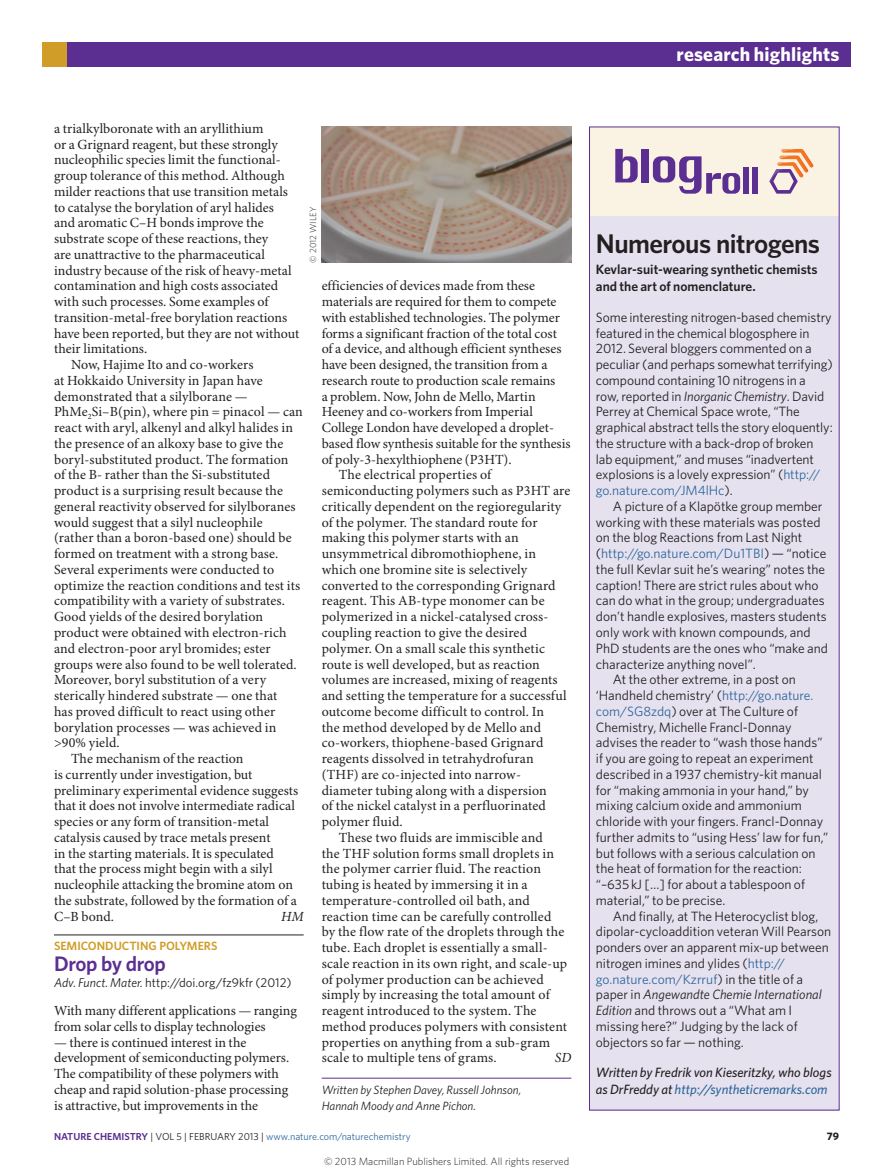
<style>
.page{position:relative;width:893px;height:1174px;background:#fff}
.page>*{position:absolute;margin:0;border:0;box-sizing:border-box;transform-origin:0 0}
.Blogroll_title{font:600 27px "Whitney";letter-spacing:-.02em;color:#231f20}
.Title{font:600 21px "Whitney";letter-spacing:-.02em;color:#5b2e91}
.t1{font:700 19.5px "Whitney";letter-spacing:.01em;color:#fff}
.Body_text{font:13.95px/15.8px "Minion Pro";letter-spacing:.01em;color:#231f20}
.Body_first{font:13.95px/15.8px "Minion Pro";color:#231f20}
.Body_text-2{font:italic 13.95px "Minion Pro";color:#231f20}
.RH_box_body_text{font:13.5px/15.8px "Whitney";color:#231f20}
.RH_box_body_first{font:13.5px/15.8px "Whitney";letter-spacing:-.005em;color:#231f20}
.Author_information{font:italic 500 13.5px/16.5px "Whitney";color:#231f20}
.Blogroll_standfirst{font:600 13.5px/16.5px "Whitney";color:#231f20}
.Journal_DOI_ref{font:12.75px "Whitney";color:#231f20}
.Author_information-2{font:italic 12px/15.8px "Whitney";color:#231f20}
.Subject_w_rule{font:600 12px "Whitney";color:#d09d28}
.t2{font:700 10.8px "Whitney";color:#231f20}
.t3{font:300 10.5px "Whitney";color:#231f20}
.t4{font:10.2px "Whitney";color:#2f679b}
.Picture_credit{font:300 9px "Whitney";color:#231f20}
.s1{font-style:italic}
.s2{color:#2f679b}
.s3{font-weight:600;color:#5b2e91}
.s4{color:#231f20}
</style>
<div class="page">
<div style="left:43px;top:43px;width:807px;height:24px;background:#5b2e91"></div>
<div style="left:43px;top:43px;width:24px;height:24px;background:#d09d28"></div>
<hr style="left:54px;top:934px;width:250px;height:1px;background:#231f20">
<hr style="left:322px;top:1077px;width:249px;height:1px;background:#5b2e91">
<img style="left:322px;top:127px;width:249px;height:136px">
<div style="left:590px;top:127px;width:249px;height:983px;background:#e6e1ef"></div>
<div style="left:589px;top:127px;width:250px;height:89px;background:#faf3e4"></div>
<img style="left:798px;top:172px;width:5px;height:5px">
<img style="left:798px;top:167px;width:10px;height:5px">
<img style="left:798px;top:149px;width:15px;height:18px">
<svg style="left:769px;top:149px;width:29px;height:45px"></svg>
<div style="left:743px;top:167px;width:6px;height:27px;background:#5b2e91"></div>
<div style="left:752px;top:167px;width:6px;height:27px;background:#5b2e91"></div>
<svg style="left:615px;top:149px;width:23px;height:33px"></svg>
<div style="left:642px;top:149px;width:7px;height:33px;background:#5b2e91"></div>
<svg style="left:653px;top:156px;width:87px;height:38px"></svg>
<div style="left:589px;top:127px;width:250px;height:983px;border:1px solid #5b2e91"></div>
<p class="Body_first" style="left:54px;top:121px;width:247px">a trialkylboronate with an aryllithium<br>or a Grignard reagent, but these strongly nucleophilic species limit the functional&shy;group tolerance of this method. Although milder reactions that use transition metals to catalyse the borylation of aryl halides<br>and aromatic C–H bonds improve the substrate scope of these reactions, they<br>are unattractive to the pharmaceutical industry because of the risk of heavy-metal contamination and high costs associated with such processes. Some examples of transition-metal-free borylation reactions have been reported, but they are not without their limitations.</p>
<p class="Body_text" style="left:54px;top:357px;width:250px;text-indent:17px">Now, Hajime Ito and co-workers<br>at Hokkaido University in Japan have demonstrated that a silylborane — PhMe<sub>2</sub>Si–B(pin), where pin = pinacol — can react with aryl, alkenyl and alkyl halides in the presence of an alkoxy base to give the boryl-substituted product. The formation of the B- rather than the Si-substituted product is a surprising result because the general reactivity observed for silylboranes would suggest that a silyl nucleophile (rather than a boron-based one) should be formed on treatment with a strong base.<br>Several experiments were conducted to optimize the reaction conditions and test its compatibility with a variety of substrates.<br>Good yields of the desired borylation product were obtained with electron-rich and electron-poor aryl bromides; ester groups were also found to be well tolerated.<br>Moreover, boryl substitution of a very sterically hindered substrate — one that<br>has proved difficult to react using other borylation processes — was achieved in &gt;90% yield.</p>
<p class="Body_text" style="left:54px;top:751px;width:246px;text-indent:17px">The mechanism of the reaction<br>is currently under investigation, but preliminary experimental evidence suggests that it does not involve intermediate radical species or any form of transition-metal catalysis caused by trace metals present<br>in the starting materials. It is speculated that the process might begin with a silyl nucleophile attacking the bromine atom on the substrate, followed by the formation of a C–B bond.</p>
<p class="Picture_credit" style="left:307px;top:263px;width:57px;rotate:-90deg">© 2012 WILEY</p>
<p class="Body_first" style="left:322px;top:278px;width:250px">efficiencies of devices made from these materials are required for them to compete with established technologies. The polymer forms a significant fraction of the total cost of a device, and although efficient syntheses have been designed, the transition from a research route to production scale remains<br>a problem. Now, John de Mello, Martin Heeney and co-workers from Imperial College London have developed a droplet&shy;based flow synthesis suitable for the synthesis of poly-3-hexylthiophene (P3HT).</p>
<p class="Body_text" style="left:322px;top:467px;width:250px;text-indent:17px">The electrical properties of semiconducting polymers such as P3HT are critically dependent on the regioregularity of the polymer. The standard route for making this polymer starts with an unsymmetrical dibromothiophene, in which one bromine site is selectively converted to the corresponding Grignard reagent. This AB-type monomer can be polymerized in a nickel-catalysed cross&shy;coupling reaction to give the desired polymer. On a small scale this synthetic route is well developed, but as reaction volumes are increased, mixing of reagents and setting the temperature for a successful outcome become difficult to control. In<br>the method developed by de Mello and co-workers, thiophene-based Grignard reagents dissolved in tetrahydrofuran (THF) are co-injected into narrow&shy;diameter tubing along with a dispersion<br>of the nickel catalyst in a perfluorinated polymer fluid.</p>
<p class="Body_text" style="left:322px;top:830px;width:247px;text-indent:17px">These two fluids are immiscible and<br>the THF solution forms small droplets in the polymer carrier fluid. The reaction tubing is heated by immersing it in a temperature-controlled oil bath, and reaction time can be carefully controlled by the flow rate of the droplets through the tube. Each droplet is essentially a small&shy;scale reaction in its own right, and scale-up of polymer production can be achieved simply by increasing the total amount of reagent introduced to the system. The method produces polymers with consistent properties on anything from a sub-gram scale to multiple tens of grams.</p>
<p class="Body_text-2" style="left:281px;top:907px;width:24px">HM</p>
<p class="Subject_w_rule" style="left:54px;top:938px;width:165px">SEMICONDUCTING POLYMERS</p>
<p class="Title" style="left:54px;top:949px;width:113px">Drop by drop</p>
<p class="Journal_DOI_ref" style="left:54px;top:974px;width:239px"><span class="s1">Adv. Funct. Mater.</span> http://doi.org/fz9kfr (2012)</p>
<p class="Body_first" style="left:54px;top:1003px;width:244px">With many different applications — ranging from solar cells to display technologies</p>
<p class="Body_first" style="left:54px;top:1034px;width:237px">— there is continued interest in the development of semiconducting polymers.<br>The compatibility of these polymers with cheap and rapid solution-phase processing is attractive, but improvements in the</p>
<p class="Body_text-2" style="left:555px;top:1049px;width:18px">SD</p>
<p class="Author_information-2" style="left:322px;top:1081px;width:201px">Written by Stephen Davey, Russell Johnson,<br>Hannah Moody and Anne Pichon.</p>
<p class="t1" style="left:677px;top:41px;width:164px">research highlights</p>
<p class="Blogroll_title" style="left:596px;top:226px;width:226px">Numerous nitrogens</p>
<p class="Blogroll_standfirst" style="left:596px;top:261px;width:223px">Kevlar-suit-wearing synthetic chemists and the art of nomenclature.</p>
<p class="RH_box_body_first" style="left:596px;top:309px;width:238px">Some interesting nitrogen-based chemistry featured in the chemical blogosphere in 2012. Several bloggers commented on a peculiar (and perhaps somewhat terrifying) compound containing 10 nitrogens in a<br>row, reported in <span class="s1">Inorganic Chemistry</span>. David Perrey at Chemical Space wrote, “The graphical abstract tells the story eloquently: the structure with a back-drop of broken lab equipment,” and muses “inadvertent explosions is a lovely expression” (<span class="s2">http:// go.nature.com/JM4lHc</span>).</p>
<p class="RH_box_body_text" style="left:596px;top:498px;width:234px;text-indent:17px">A picture of a Klapötke group member working with these materials was posted on the blog Reactions from Last Night (<span class="s2">http://go.nature.com/Du1TBI</span>) — “notice the full Kevlar suit he’s wearing” notes the caption! There are strict rules about who can do what in the group; undergraduates don’t handle explosives, masters students only work with known compounds, and PhD students are the ones who “make and characterize anything novel”.</p>
<p class="RH_box_body_text" style="left:596px;top:671px;width:234px;text-indent:17px">At the other extreme, in a post on ‘Handheld chemistry’ (<span class="s2">http://go.nature. com/SG8zdq</span>) over at The Culture of Chemistry, Michelle Francl-Donnay advises the reader to “wash those hands” if you are going to repeat an experiment described in a 1937 chemistry-kit manual for “making ammonia in your hand,” by mixing calcium oxide and ammonium chloride with your fingers. Francl-Donnay further admits to “using Hess’ law for fun,” but follows with a serious calculation on the heat of formation for the reaction: “–635 kJ […] for about a tablespoon of material,” to be precise.</p>
<p class="RH_box_body_text" style="left:596px;top:907px;width:237px;text-indent:17px">And finally, at The Heterocyclist blog, dipolar-cycloaddition veteran Will Pearson ponders over an apparent mix-up between nitrogen imines and ylides (<span class="s2">http:// go.nature.com/Kzrruf</span>) in the title of a paper in <span class="s1">Angewandte Chemie International Edition</span> and throws out a “What am I missing here?” Judging by the lack of objectors so far — nothing.</p>
<p class="Author_information" style="left:596px;top:1064px;width:237px">Written by Fredrik von Kieseritzky, who blogs as DrFreddy at <span class="s2">http://syntheticremarks.com</span></p>
<p class="t4" style="left:54px;top:1129px;width:358px"><span class="s3">NATURE CHEMISTRY</span> <span class="s4">| VOL 5 | FEBRUARY 2013 |</span> www.nature.com/naturechemistry</p>
<p class="t2" style="left:827px;top:1129px;width:14px">79</p>
<p class="t3" style="left:324px;top:1154px;width:247px">© 2013 Macmillan Publishers Limited. All rights reserved</p>
</div>
